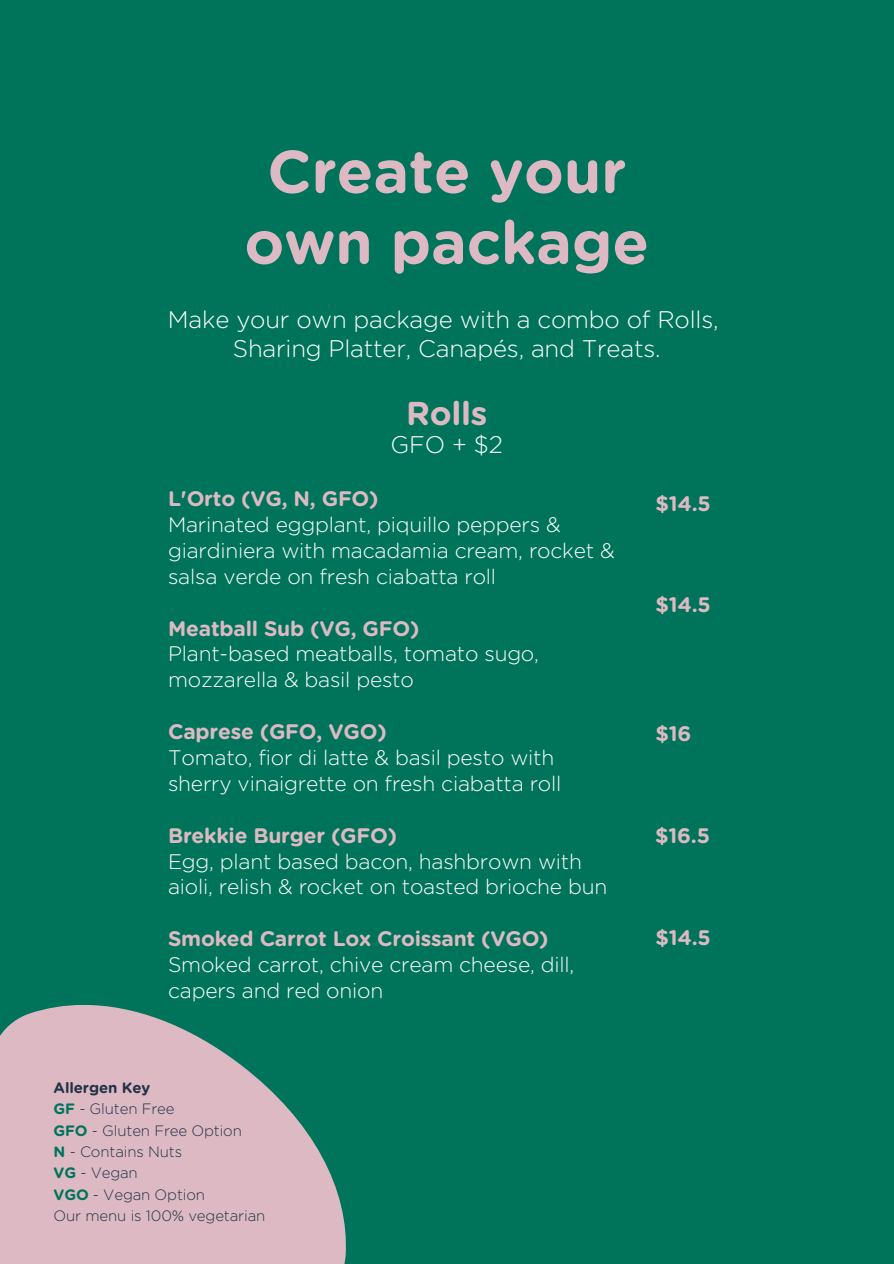
<style>
.page{position:relative;width:894px;height:1264px;background:#fff}
.page>*{position:absolute;margin:0;border:0;box-sizing:border-box;transform-origin:0 0}
.t1{font:700 60px/70.8px "Gotham Rounded";color:#ddbac3;text-align:center}
.t2{font:700 33px "Gotham Rounded";letter-spacing:-.01em;color:#ddbac3}
.t3{font:300 24px/29.2px "Gotham Rounded";letter-spacing:-.01em;color:#fff;text-align:center}
.t4{font:300 21px/25.8px "Gotham Rounded";letter-spacing:-.01em;color:#fff}
.t5{font:700 21px "Gotham Rounded";letter-spacing:-.01em;color:#ddbac3}
.t6{font:300 15px "Gotham Rounded";letter-spacing:-.01em;color:#223347}
.t7{font:700 15px "Gotham Rounded";letter-spacing:-.01em;color:#223347}
.s1{font-weight:700;color:#ddbac3}
.s2{font-weight:700;color:#00745b}
</style>
<div class="page">
<div style="left:0;top:0;width:893px;height:1263px;background:#00745b"></div>
<svg style="left:0;top:1005px;width:346px;height:258px;fill:#ddbac3"></svg>
<h1 class="t1" style="left:244px;top:139px;width:406px">Create your own package</h1>
<h3 class="t3" style="left:168px;top:306px;width:552px">Make your own package with a combo of Rolls,<br>Sharing Platter, Canapés, and Treats.</h3>
<h3 class="t2" style="left:406px;top:398px;width:83px">Rolls</h3>
<h3 class="t3" style="left:390px;top:431px;width:114px">GFO + $2</h3>
<h2 class="t4" style="left:168px;top:487px;width:448px"><span class="s1">L'Orto (VG, N, GFO)<br></span>Marinated eggplant, piquillo peppers &amp; giardiniera with macadamia cream, rocket &amp; salsa verde on fresh ciabatta roll</h2>
<h2 class="t4" style="left:168px;top:616px;width:372px"><span class="s1">Meatball Sub (VG, GFO)<br></span>Plant-based meatballs, tomato sugo, mozzarella &amp; basil pesto</h2>
<h3 class="t4" style="left:168px;top:720px;width:395px"><span class="s1">Caprese (GFO, VGO)<br></span>Tomato, fior di latte &amp; basil pesto with sherry vinaigrette on fresh ciabatta roll</h3>
<h3 class="t4" style="left:168px;top:823px;width:440px"><span class="s1">Brekkie Burger (GFO)<br></span>Egg, plant based bacon, hashbrown with aioli, relish &amp; rocket on toasted brioche bun</h3>
<h3 class="t4" style="left:168px;top:927px;width:407px"><span class="s1">Smoked Carrot Lox Croissant (VGO)<br></span>Smoked carrot, chive cream cheese, dill, capers and red onion</h3>
<p class="t7" style="left:54px;top:1080px;width:98px">Allergen Key</p>
<p class="t6" style="left:54px;top:1102px;width:122px"><span class="s2">GF</span> - Gluten Free</p>
<p class="t6" style="left:54px;top:1123px;width:190px"><span class="s2">GFO</span> - Gluten Free Option</p>
<p class="t6" style="left:54px;top:1144px;width:130px"><span class="s2">N</span> - Contains Nuts</p>
<p class="t6" style="left:54px;top:1166px;width:86px"><span class="s2">VG</span> - Vegan</p>
<p class="t6" style="left:54px;top:1187px;width:153px"><span class="s2">VGO</span> - Vegan Option</p>
<p class="t6" style="left:54px;top:1208px;width:213px">Our menu is 100% vegetarian</p>
<h3 class="t5" style="left:655px;top:494px;width:57px">$14.5</h3>
<h3 class="t5" style="left:655px;top:595px;width:57px">$14.5</h3>
<h3 class="t5" style="left:655px;top:724px;width:37px">$16</h3>
<h3 class="t5" style="left:655px;top:826px;width:56px">$16.5</h3>
<h3 class="t5" style="left:655px;top:927px;width:57px">$14.5</h3>
</div>
